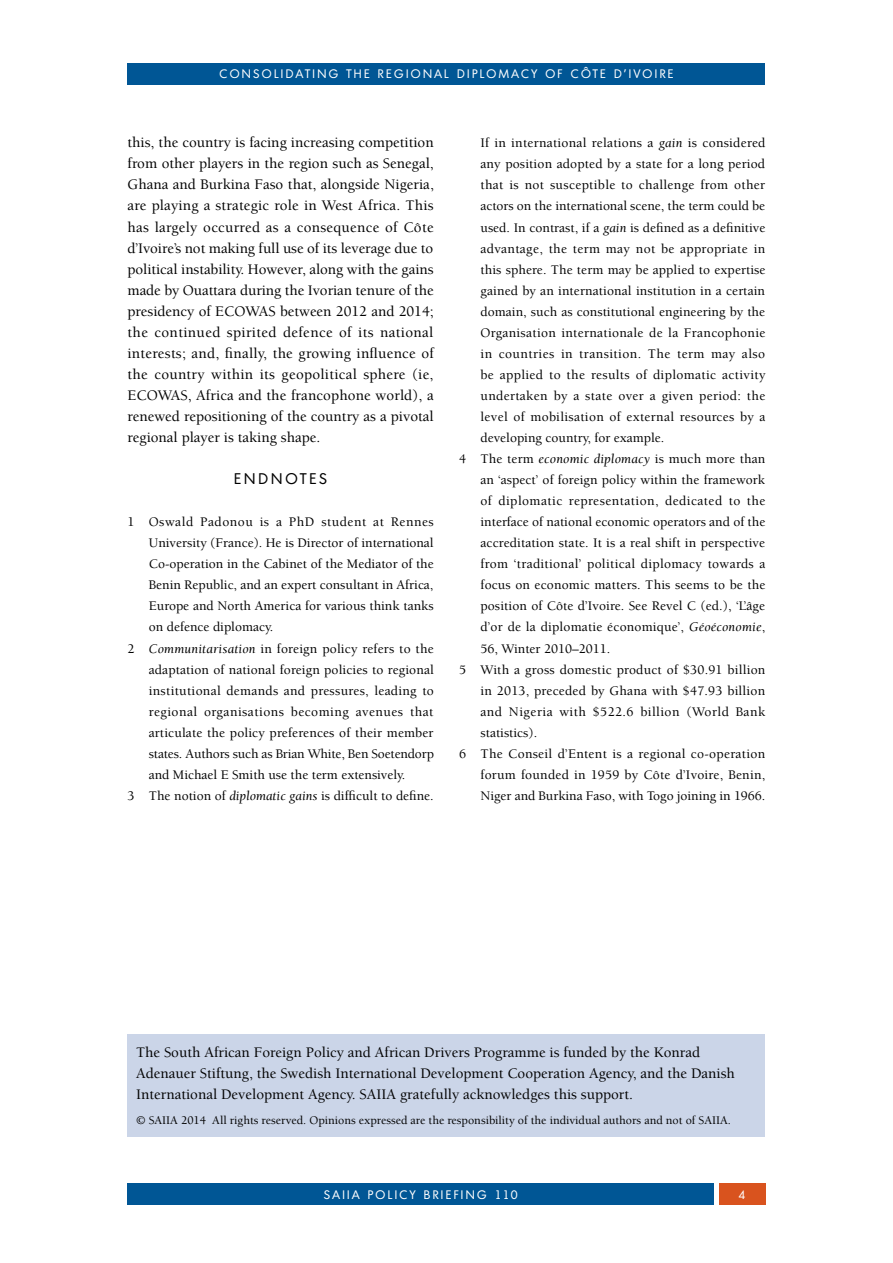
<style>
.page{position:relative;width:893px;height:1263px;background:#fff}
.page>*{position:absolute;margin:0;border:0;box-sizing:border-box;transform-origin:0 0}
.t1{font:500 15px/21px "Berkeley Std";color:#000;text-align:justify}
.t2{font:15px "Montreal";color:#000}
.t3{font:500 13.5px "Berkeley Std";letter-spacing:.01em;color:#000}
.t4{font:500 13.5px "Berkeley Std";letter-spacing:.035em;color:#000}
.t5{font:500 13.5px "Berkeley Std";letter-spacing:.03em;color:#000}
.t6{font:500 13.5px "Berkeley Std";letter-spacing:-.01em;color:#000}
.t7{font:500 12px "Berkeley Std";color:#000}
.t8{font:12px "Montreal";letter-spacing:.2em;color:#fff}
.s1{font-weight:400;font-style:italic}
</style>
<div class="page">
<div style="left:128px;top:63px;width:637px;height:21px;background:#005695"></div>
<div style="left:128px;top:1183px;width:586px;height:22px;background:#005695"></div>
<div style="left:719px;top:1183px;width:46px;height:22px;background:#d9531e"></div>
<div style="left:128px;top:1034px;width:637px;height:103px;background:#cbd5e8"></div>
<p class="t8" style="left:219px;top:67px;width:456px">CONSOLIDATING THE REGIONAL DIPLOMACY OF CÔTE D’IVOIRE</p>
<p class="t1" style="left:128px;top:132px;width:308px">this, the country is facing increasing competition from other players in the region such as Senegal, Ghana and Burkina Faso that, alongside Nigeria, are playing a strategic role in West Africa. This has largely occurred as a consequence of Côte d’Ivoire’s not making full use of its leverage due to political instability. However, along with the gains made by Ouattara during the Ivorian tenure of the presidency of ECOWAS between 2012 and 2014; the continued spirited defence of its national interests; and, finally, the growing influence of the country within its geopolitical sphere (ie, ECOWAS, Africa and the francophone world), a renewed repositioning of the country as a pivotal regional player is taking shape.</p>
<p class="t2" style="left:234px;top:470px;width:49px">EN DNOTE</p>
<p class="t2" style="left:319px;top:470px;width:9px">S</p>
<p class="t4" style="left:128px;top:515px;width:308px">1 Oswald Padonou is a PhD student at Rennes</p>
<p class="t3" style="left:149px;top:536px;width:286px">University (France). He is Director of international</p>
<p class="t3" style="left:149px;top:557px;width:286px">Co-operation in the Cabinet of the Mediator of the</p>
<p class="t3" style="left:149px;top:578px;width:286px">Benin Republic, and an expert consultant in Africa,</p>
<p class="t3" style="left:149px;top:599px;width:286px">Europe and North America for various think tanks</p>
<p class="t3" style="left:149px;top:620px;width:126px">on defence diplomacy.</p>
<p class="t3" style="left:128px;top:641px;width:308px">2 <span class="s1">Communitarisation</span> in foreign policy refers to the</p>
<p class="t3" style="left:149px;top:662px;width:286px">adaptation of national foreign policies to regional</p>
<p class="t3" style="left:149px;top:683px;width:287px">institutional demands and pressures, leading to</p>
<p class="t4" style="left:149px;top:704px;width:286px">regional organisations becoming avenues that</p>
<p class="t3" style="left:149px;top:725px;width:286px">articulate the policy preferences of their member</p>
<p class="t6" style="left:149px;top:746px;width:287px">states. Authors such as Brian White, Ben Soetendorp</p>
<p class="t3" style="left:149px;top:767px;width:258px">and Michael E Smith use the term extensively.</p>
<p class="t3" style="left:128px;top:788px;width:308px">3 The notion of <span class="s1">diplomatic gains</span> is difficult to define.</p>
<p class="t3" style="left:480px;top:136px;width:286px">If in international relations a <span class="s1">gain</span> is considered</p>
<p class="t3" style="left:480px;top:157px;width:286px">any position adopted by a state for a long period</p>
<p class="t3" style="left:480px;top:178px;width:286px">that is not susceptible to challenge from other</p>
<p class="t3" style="left:480px;top:199px;width:286px">actors on the international scene, the term could be</p>
<p class="t3" style="left:480px;top:220px;width:286px">used. In contrast, if a <span class="s1">gain</span> is defined as a definitive</p>
<p class="t3" style="left:480px;top:241px;width:286px">advantage, the term may not be appropriate in</p>
<p class="t3" style="left:480px;top:262px;width:287px">this sphere. The term may be applied to expertise</p>
<p class="t3" style="left:480px;top:283px;width:286px">gained by an international institution in a certain</p>
<p class="t3" style="left:480px;top:304px;width:286px">domain, such as constitutional engineering by the</p>
<p class="t3" style="left:480px;top:325px;width:286px">Organisation internationale de la Francophonie</p>
<p class="t5" style="left:480px;top:346px;width:286px">in countries in transition. The term may also</p>
<p class="t3" style="left:480px;top:367px;width:287px">be applied to the results of diplomatic activity</p>
<p class="t3" style="left:480px;top:388px;width:286px">undertaken by a state over a given period: the</p>
<p class="t3" style="left:480px;top:410px;width:287px">level of mobilisation of external resources by a</p>
<p class="t3" style="left:480px;top:431px;width:185px">developing country, for example.</p>
<p class="t3" style="left:459px;top:452px;width:308px">4 The term <span class="s1">economic diplomacy</span> is much more than</p>
<p class="t3" style="left:480px;top:473px;width:286px">an ‘aspect’ of foreign policy within the framework</p>
<p class="t5" style="left:480px;top:494px;width:287px">of diplomatic representation, dedicated to the</p>
<p class="t3" style="left:480px;top:515px;width:286px">interface of national economic operators and of the</p>
<p class="t3" style="left:480px;top:536px;width:286px">accreditation state. It is a real shift in perspective</p>
<p class="t3" style="left:480px;top:557px;width:287px">from ‘traditional’ political diplomacy towards a</p>
<p class="t3" style="left:480px;top:578px;width:286px">focus on economic matters. This seems to be the</p>
<p class="t3" style="left:480px;top:599px;width:286px">position of Côte d’Ivoire. See Revel C (ed.), ‘L’âge</p>
<p class="t3" style="left:480px;top:620px;width:286px">d’or de la diplomatie économique’, <span class="s1">Géoéconomie</span>,</p>
<p class="t3" style="left:480px;top:641px;width:131px">56, Winter 2010–2011.</p>
<p class="t3" style="left:459px;top:662px;width:308px">5 With a gross domestic product of $30.91 billion</p>
<p class="t3" style="left:480px;top:683px;width:286px">in 2013, preceded by Ghana with $47.93 billion</p>
<p class="t4" style="left:480px;top:704px;width:286px">and Nigeria with $522.6 billion (World Bank</p>
<p class="t3" style="left:480px;top:725px;width:58px">statistics).</p>
<p class="t3" style="left:459px;top:746px;width:307px">6 The Conseil d’Entent is a regional co-operation</p>
<p class="t3" style="left:480px;top:767px;width:286px">forum founded in 1959 by Côte d’Ivoire, Benin,</p>
<p class="t3" style="left:480px;top:788px;width:286px">Niger and Burkina Faso, with Togo joining in 1966.</p>
<p class="t1" style="left:136px;top:1042px;width:600px;text-align:left">The South African Foreign Policy and African Drivers Programme is funded by the Konrad<br>Adenauer Stiftung, the Swedish International Development Cooperation Agency, and the Danish<br>International Development Agency. SAIIA gratefully acknowledges this support.</p>
<p class="t7" style="left:136px;top:1114px;width:596px">© SAIIA 2014 All rights reserved. Opinions expressed are the responsibility of the individual authors and not of SAIIA.</p>
<p class="t8" style="left:324px;top:1187px;width:195px">SAIIA POLICY BRIEFING 110</p>
<p class="t8" style="left:739px;top:1187px;width:8px">4</p>
</div>
